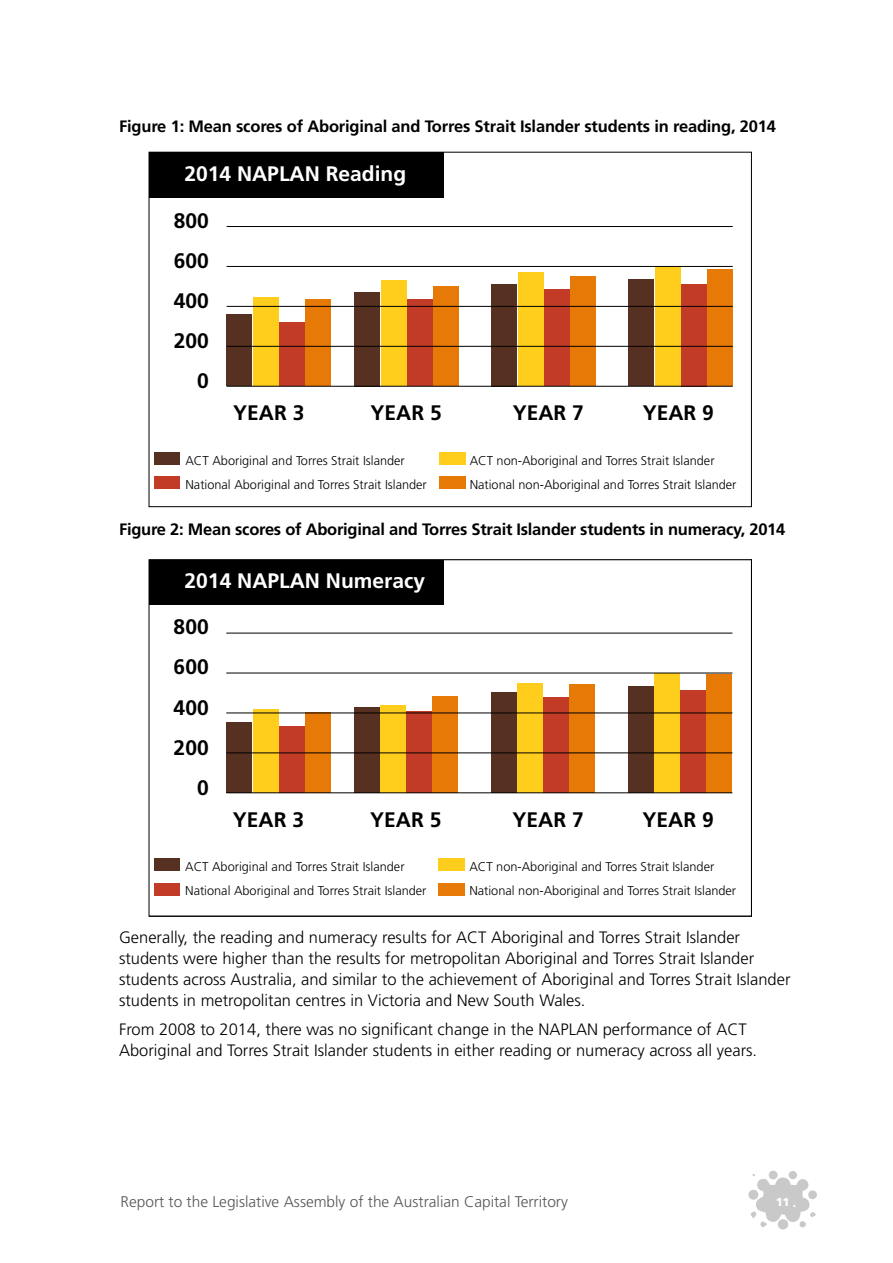
<style>
.page{position:relative;width:893px;height:1263px;background:#fff}
.page>*{position:absolute;margin:0;border:0;box-sizing:border-box;transform-origin:0 0}
.t1{font:700 21px/40.2px "Frutiger";color:#000;text-align:right}
.t2{font:700 21px "Frutiger";color:#fff}
.t3{font:300 16.5px/21px "Frutiger";color:#000}
.t4{font:700 16.5px "Frutiger";letter-spacing:-.015em;color:#000}
.t5{font:300 15.45px "Frutiger";color:#575756}
.t6{font:300 12.75px "Frutiger";color:#000}
.t7{font:900 11.55px "Frutiger";color:#fff}
</style>
<div class="page">
<div style="left:778px;top:1219px;width:10px;height:10px;background:#c9c9c9;border-radius:50%"></div>
<svg style="left:748px;top:1190px;width:10px;height:10px"></svg>
<svg style="left:769px;top:1171px;width:9px;height:8px"></svg>
<div style="left:789px;top:1171px;width:8px;height:8px;background:#c9c9c9;border-radius:50%"></div>
<div style="left:799px;top:1221px;width:7px;height:6px;background:#c9c9c9;border-radius:50%"></div>
<svg style="left:760px;top:1221px;width:7px;height:6px"></svg>
<svg style="left:751px;top:1174px;width:65px;height:48px"></svg>
<div style="left:149px;top:152px;width:294px;height:46px;background:#000"></div>
<div style="left:155px;top:452px;width:25px;height:13px;background:#563020"></div>
<div style="left:155px;top:476px;width:25px;height:13px;background:#c23b27"></div>
<div style="left:439px;top:452px;width:26px;height:13px;background:#ffcd1c"></div>
<div style="left:439px;top:476px;width:26px;height:13px;background:#e77906"></div>
<div style="left:227px;top:314px;width:25px;height:72px;background:#563020"></div>
<div style="left:253px;top:297px;width:26px;height:89px;background:#ffcd1c"></div>
<div style="left:279px;top:322px;width:26px;height:64px;background:#c23b27"></div>
<div style="left:305px;top:299px;width:26px;height:87px;background:#e77906"></div>
<div style="left:354px;top:292px;width:26px;height:94px;background:#563020"></div>
<div style="left:381px;top:280px;width:25px;height:106px;background:#ffcd1c"></div>
<div style="left:407px;top:299px;width:25px;height:87px;background:#c23b27"></div>
<div style="left:433px;top:287px;width:26px;height:99px;background:#e77906"></div>
<div style="left:491px;top:284px;width:26px;height:102px;background:#563020"></div>
<div style="left:518px;top:272px;width:25px;height:114px;background:#ffcd1c"></div>
<div style="left:544px;top:289px;width:25px;height:97px;background:#c23b27"></div>
<div style="left:570px;top:276px;width:26px;height:110px;background:#e77906"></div>
<div style="left:628px;top:279px;width:26px;height:107px;background:#563020"></div>
<div style="left:655px;top:266px;width:25px;height:120px;background:#ffcd1c"></div>
<div style="left:681px;top:284px;width:25px;height:102px;background:#c23b27"></div>
<div style="left:707px;top:270px;width:26px;height:116px;background:#e77906"></div>
<hr style="left:227px;top:226px;width:506px;height:1px;background:#000">
<hr style="left:227px;top:266px;width:506px;height:1px;background:#000">
<hr style="left:227px;top:306px;width:506px;height:1px;background:#000">
<hr style="left:227px;top:346px;width:506px;height:1px;background:#000">
<hr style="left:227px;top:386px;width:506px;height:1px;background:#000">
<svg style="left:226px;top:562px;width:507px;height:334px"></svg>
<div style="left:149px;top:560px;width:294px;height:45px;background:#000"></div>
<div style="left:154px;top:858px;width:26px;height:13px;background:#563020"></div>
<div style="left:154px;top:883px;width:26px;height:13px;background:#c23b27"></div>
<div style="left:439px;top:858px;width:26px;height:13px;background:#ffcd1c"></div>
<div style="left:439px;top:883px;width:26px;height:13px;background:#e77906"></div>
<div style="left:226px;top:722px;width:26px;height:71px;background:#563020"></div>
<div style="left:253px;top:709px;width:26px;height:84px;background:#ffcd1c"></div>
<div style="left:279px;top:726px;width:26px;height:67px;background:#c23b27"></div>
<div style="left:305px;top:712px;width:26px;height:81px;background:#e77906"></div>
<div style="left:354px;top:707px;width:25px;height:86px;background:#563020"></div>
<div style="left:380px;top:705px;width:26px;height:88px;background:#ffcd1c"></div>
<div style="left:406px;top:711px;width:26px;height:82px;background:#c23b27"></div>
<div style="left:433px;top:696px;width:25px;height:97px;background:#e77906"></div>
<div style="left:491px;top:692px;width:25px;height:101px;background:#563020"></div>
<div style="left:517px;top:683px;width:26px;height:110px;background:#ffcd1c"></div>
<div style="left:543px;top:697px;width:26px;height:96px;background:#c23b27"></div>
<div style="left:570px;top:684px;width:25px;height:109px;background:#e77906"></div>
<div style="left:628px;top:686px;width:25px;height:107px;background:#563020"></div>
<div style="left:654px;top:673px;width:26px;height:120px;background:#ffcd1c"></div>
<div style="left:680px;top:690px;width:26px;height:103px;background:#c23b27"></div>
<div style="left:707px;top:675px;width:25px;height:118px;background:#e77906"></div>
<hr style="left:226px;top:633px;width:506px;height:1px;background:#000">
<hr style="left:226px;top:673px;width:506px;height:1px;background:#000">
<hr style="left:226px;top:713px;width:506px;height:1px;background:#000">
<hr style="left:226px;top:753px;width:506px;height:1px;background:#000">
<hr style="left:226px;top:792px;width:506px;height:1px;background:#000">
<p class="t4" style="left:119px;top:116px;width:658px">Figure 1: Mean scores of Aboriginal and Torres Strait Islander students in reading, 2014</p>
<p class="t2" style="left:184px;top:162px;width:223px">2014 NAPLAN Reading</p>
<p class="t1" style="left:174px;top:200px;width:37px">800<br>600<br>400<br>200<br>0</p>
<p class="t1" style="left:233px;top:393px;width:73px">YEAR 3</p>
<p class="t1" style="left:370px;top:393px;width:73px">YEAR 5</p>
<p class="t1" style="left:513px;top:393px;width:73px">YEAR 7</p>
<p class="t1" style="left:643px;top:393px;width:73px">YEAR 9</p>
<p class="t6" style="left:185px;top:453px;width:221px">ACT Aboriginal and Torres Strait Islander</p>
<p class="t6" style="left:470px;top:453px;width:246px">ACT non-Aboriginal and Torres Strait Islander</p>
<p class="t6" style="left:185px;top:477px;width:243px">National Aboriginal and Torres Strait Islander</p>
<p class="t6" style="left:470px;top:477px;width:268px">National non-Aboriginal and Torres Strait Islander</p>
<p class="t4" style="left:119px;top:519px;width:668px">Figure 2: Mean scores of Aboriginal and Torres Strait Islander students in numeracy, 2014</p>
<p class="t2" style="left:185px;top:568px;width:242px">2014 NAPLAN Numeracy</p>
<p class="t1" style="left:174px;top:607px;width:37px">800<br>600<br>400<br>200<br>0</p>
<p class="t1" style="left:233px;top:799px;width:73px">YEAR 3</p>
<p class="t1" style="left:370px;top:799px;width:73px">YEAR 5</p>
<p class="t1" style="left:512px;top:799px;width:73px">YEAR 7</p>
<p class="t1" style="left:642px;top:799px;width:73px">YEAR 9</p>
<p class="t6" style="left:185px;top:860px;width:221px">ACT Aboriginal and Torres Strait Islander</p>
<p class="t6" style="left:469px;top:860px;width:246px">ACT non-Aboriginal and Torres Strait Islander</p>
<p class="t6" style="left:185px;top:884px;width:243px">National Aboriginal and Torres Strait Islander</p>
<p class="t6" style="left:469px;top:884px;width:268px">National non-Aboriginal and Torres Strait Islander</p>
<p class="t3" style="left:119px;top:926px;width:673px">Generally, the reading and numeracy results for ACT Aboriginal and Torres Strait Islander students were higher than the results for metropolitan Aboriginal and Torres Strait Islander students across Australia, and similar to the achievement of Aboriginal and Torres Strait Islander students in metropolitan centres in Victoria and New South Wales.</p>
<p class="t3" style="left:119px;top:1019px;width:640px">From 2008 to 2014, there was no significant change in the NAPLAN performance of ACT<br>Aboriginal and Torres Strait Islander students in either reading or numeracy across all years.</p>
<p class="t5" style="left:120px;top:1193px;width:449px">Report to the Legislative Assembly of the Australian Capital Territory</p>
<p class="t7" style="left:776px;top:1194px;width:15px">11</p>
</div>
